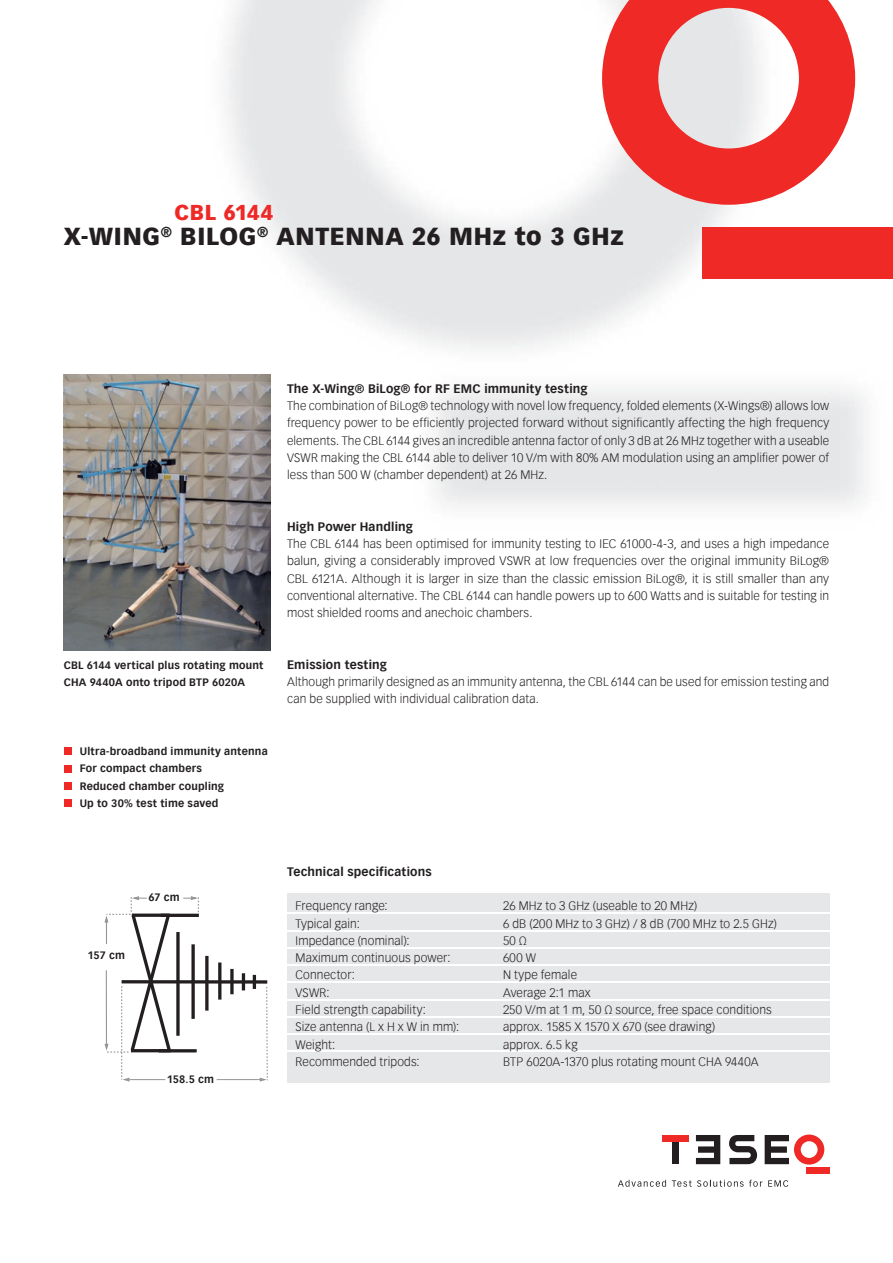
<style>
.page{position:relative;width:893px;height:1263px;background:#fff}
.page>*{position:absolute;margin:0;border:0;box-sizing:border-box;transform-origin:0 0}
.t1{font:900 24px "Vectora Com";letter-spacing:.03em;color:#231f20}
.t2{font:900 21px "Vectora Com";letter-spacing:.025em;color:#ee2926}
.t3{font:300 12px/17.2px "Vectora Com";letter-spacing:.01em;color:#231f20;text-align:justify}
.t4{font:700 12px "Vectora Com";letter-spacing:.015em;color:#231f20}
.t5{font:700 10.5px/17.2px "Vectora Com";letter-spacing:.02em;color:#231f20}
</style>
<div class="page">
<div style="left:806px;top:1167px;width:23px;height:6px;background:#ee2926"></div>
<svg style="left:765px;top:1134px;width:59px;height:30px"></svg>
<svg style="left:696px;top:1135px;width:24px;height:29px"></svg>
<div style="left:672px;top:1141px;width:7px;height:23px;background:#231f20"></div>
<div style="left:662px;top:1135px;width:27px;height:6px;background:#ee2926"></div>
<svg style="left:618px;top:1180px;width:48px;height:6px"></svg>
<svg style="left:672px;top:1180px;width:90px;height:6px"></svg>
<svg style="left:768px;top:1180px;width:20px;height:6px"></svg>
<svg style="left:729px;top:1135px;width:28px;height:29px"></svg>
<img style="left:115px;top:0;width:778px;height:540px">
<div style="left:702px;top:228px;width:191px;height:51px;background:#ee2926"></div>
<svg style="left:602px;top:0;width:253px;height:205px;fill:#ee2926"></svg>
<div style="left:64px;top:747px;width:7px;height:8px;background:#ee2926"></div>
<div style="left:64px;top:765px;width:7px;height:7px;background:#ee2926"></div>
<div style="left:64px;top:782px;width:7px;height:8px;background:#ee2926"></div>
<div style="left:64px;top:799px;width:7px;height:8px;background:#ee2926"></div>
<img style="left:64px;top:375px;width:206px;height:275px">
<div style="left:287px;top:893px;width:542px;height:190px;background:#e6e7e9"></div>
<hr style="left:287px;top:912px;width:542px;height:2px;background:#fff">
<hr style="left:287px;top:930px;width:542px;height:1px;background:#fff">
<hr style="left:287px;top:947px;width:542px;height:1px;background:#fff">
<hr style="left:287px;top:964px;width:542px;height:2px;background:#fff">
<hr style="left:287px;top:981px;width:542px;height:2px;background:#fff">
<hr style="left:287px;top:999px;width:542px;height:1px;background:#fff">
<hr style="left:287px;top:1016px;width:542px;height:1px;background:#fff">
<hr style="left:287px;top:1033px;width:542px;height:2px;background:#fff">
<hr style="left:287px;top:1050px;width:542px;height:2px;background:#fff">
<hr style="left:122px;top:980px;width:145px;height:3px;background:#231f20">
<svg style="left:176px;top:932px;width:4px;height:104px"></svg>
<svg style="left:205px;top:956px;width:4px;height:54px"></svg>
<svg style="left:191px;top:944px;width:4px;height:75px"></svg>
<hr style="left:218px;top:962px;width:3px;height:37px;background:#231f20">
<svg style="left:230px;top:969px;width:4px;height:25px"></svg>
<hr style="left:161px;top:914px;width:38px;height:3px;background:#231f20">
<hr style="left:159px;top:1049px;width:38px;height:3px;background:#231f20">
<hr style="left:217px;top:1079px;width:47px;height:1px;background:#939598">
<svg style="left:259px;top:986px;width:9px;height:96px"></svg>
<svg style="left:183px;top:896px;width:16px;height:16px"></svg>
<svg style="left:104px;top:896px;width:69px;height:186px"></svg>
<hr style="left:253px;top:975px;width:3px;height:14px;background:#231f20">
<hr style="left:242px;top:973px;width:3px;height:17px;background:#231f20">
<h2 class="t2" style="left:174px;top:200px;width:100px">CBL 6144</h2>
<h1 class="t1" style="left:64px;top:221px;width:562px">X-WING<sup>®</sup> BILOG<sup>®</sup> ANTENNA 26 MHz to 3 GHz</h1>
<p class="t4" style="left:287px;top:381px;width:302px">The X-Wing® BiLog® for RF EMC immunity testing</p>
<p class="t3" style="left:287px;top:397px;width:544px">The combination of BiLog® technology with novel low frequency, folded elements (X-Wings®) allows low frequency power to be efficiently projected forward without significantly affecting the high frequency elements. The CBL 6144 gives an incredible antenna factor of only 3 dB at 26 MHz together with a useable VSWR making the CBL 6144 able to deliver 10 V/m with 80% AM modulation using an amplifier power of less than 500 W (chamber dependent) at 26 MHz.</p>
<p class="t5" style="left:64px;top:656px;width:201px">CBL 6144 vertical plus rotating mount<br>CHA 9440A onto tripod BTP 6020A</p>
<p class="t5" style="left:80px;top:743px;width:190px">Ultra-broadband immunity antenna<br>For compact chambers<br>Reduced chamber coupling<br>Up to 30% test time saved</p>
<p class="t4" style="left:287px;top:519px;width:127px">High Power Handling</p>
<p class="t3" style="left:287px;top:535px;width:544px">The CBL 6144 has been optimised for immunity testing to IEC 61000-4-3, and uses a high impedance balun, giving a considerably improved VSWR at low frequencies over the original immunity BiLog® CBL 6121A. Although it is larger in size than the classic emission BiLog®, it is still smaller than any conventional alternative. The CBL 6144 can handle powers up to 600 Watts and is suitable for testing in most shielded rooms and anechoic chambers.</p>
<p class="t4" style="left:287px;top:657px;width:102px">Emission testing</p>
<p class="t3" style="left:287px;top:673px;width:544px">Although primarily designed as an immunity antenna, the CBL 6144 can be used for emission testing and can be supplied with individual calibration data.</p>
<p class="t5" style="left:88px;top:947px;width:39px">157 cm</p>
<p class="t5" style="left:149px;top:889px;width:33px">67 cm</p>
<p class="t5" style="left:167px;top:1070px;width:49px">158.5 cm</p>
<p class="t4" style="left:287px;top:864px;width:146px">Technical specifications</p>
<p class="t3" style="left:296px;top:897px;width:94px">Frequency range:</p>
<p class="t3" style="left:503px;top:897px;width:196px">26 MHz to 3 GHz (useable to 20 MHz)</p>
<p class="t3" style="left:296px;top:915px;width:66px">Typical gain:</p>
<p class="t3" style="left:503px;top:915px;width:275px">6 dB (200 MHz to 3 GHz) / 8 dB (700 MHz to 2.5 GHz)</p>
<p class="t3" style="left:296px;top:932px;width:116px">Impedance (nominal):</p>
<p class="t3" style="left:503px;top:932px;width:26px">50 Ω</p>
<p class="t3" style="left:296px;top:949px;width:157px">Maximum continuous power:</p>
<p class="t3" style="left:503px;top:949px;width:34px">600 W</p>
<p class="t3" style="left:296px;top:966px;width:61px">Connector:</p>
<p class="t3" style="left:503px;top:966px;width:76px">N type female</p>
<p class="t3" style="left:296px;top:984px;width:36px">VSWR:</p>
<p class="t3" style="left:503px;top:984px;width:89px">Average 2:1 max</p>
<p class="t3" style="left:296px;top:1001px;width:132px">Field strength capability:</p>
<p class="t3" style="left:503px;top:1001px;width:270px">250 V/m at 1 m, 50 Ω source, free space conditions</p>
<p class="t3" style="left:296px;top:1018px;width:165px">Size antenna (L x H x W in mm):</p>
<p class="t3" style="left:503px;top:1018px;width:214px">approx. 1585 X 1570 X 670 (see drawing)</p>
<p class="t3" style="left:296px;top:1036px;width:41px">Weight:</p>
<p class="t3" style="left:503px;top:1036px;width:76px">approx. 6.5 kg</p>
<p class="t3" style="left:296px;top:1053px;width:126px">Recommended tripods:</p>
<p class="t3" style="left:503px;top:1053px;width:257px">BTP 6020A-1370 plus rotating mount CHA 9440A</p>
</div>
